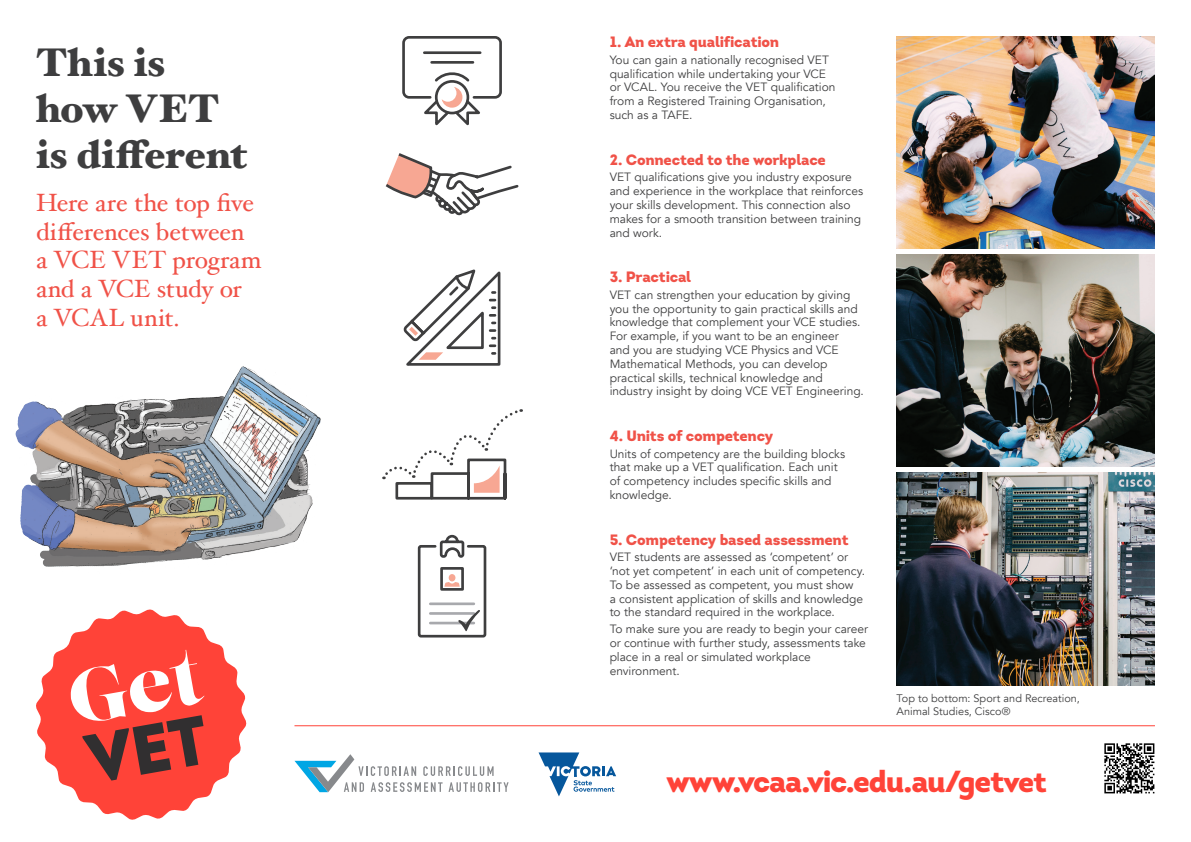
<style>
.page{position:relative;width:1191px;height:842px;background:#fff}
.page>*{position:absolute;margin:0;border:0;box-sizing:border-box;transform-origin:0 0}
.GV_Body{font:900 40px/46px "Hoefler Text";color:#3e3e3f}
.t1{font:900 30.4px "Intro";letter-spacing:-.04em;color:#ff4338}
.GV_Intro_text{font:25px/28.8px "Hoefler Text";letter-spacing:-.01em;color:#f05248}
.GV_Body-2{font:900 15px "Intro";letter-spacing:-.015em;color:#f05248}
.GV_Body-3{font:12px/13.8px "Avenir";letter-spacing:-.005em;color:#3e3e3f}
.GV_Body-4{font:10.9px/13.6px "Avenir";color:#3e3e3f}
.s1{font-size:29.3px}
</style>
<div class="page">
<img style="left:896px;top:473px;width:259px;height:212px">
<svg style="left:294px;top:754px;width:214px;height:38px"></svg>
<svg style="left:538px;top:752px;width:78px;height:44px"></svg>
<svg style="left:36px;top:609px;width:211px;height:211px;fill:#ff4338"></svg>
<img style="left:1104px;top:743px;width:51px;height:51px">
<hr style="left:294px;top:725px;width:861px;height:1px;background:#ff4338">
<svg style="left:403px;top:269px;width:98px;height:97px"></svg>
<div style="left:402px;top:36px;width:100px;height:63px;border:3px solid #3e3e3f;border-radius:6px"></div>
<svg style="left:419px;top:51px;width:66px;height:75px"></svg>
<svg style="left:385px;top:153px;width:134px;height:63px"></svg>
<svg style="left:383px;top:409px;width:139px;height:91px"></svg>
<hr style="left:430px;top:602px;width:44px;height:3px;background:#a8a9ad">
<hr style="left:430px;top:612px;width:44px;height:3px;background:#a8a9ad">
<hr style="left:430px;top:622px;width:44px;height:2px;background:#a8a9ad">
<div style="left:418px;top:545px;width:68px;height:92px;border:3px solid #3e3e3f;border-radius:2px"></div>
<svg style="left:438px;top:534px;width:27px;height:53px"></svg>
<div style="left:449px;top:574px;width:6px;height:7px;background:#f7a793;border-radius:50%"></div>
<div style="left:440px;top:567px;width:24px;height:24px;border:3px solid #3e3e3f"></div>
<svg style="left:458px;top:610px;width:22px;height:22px"></svg>
<img style="left:896px;top:254px;width:259px;height:213px">
<img style="left:896px;top:36px;width:259px;height:213px">
<img style="left:15px;top:366px;width:306px;height:201px">
<svg style="left:71px;top:650px;width:139px;height:134px;background:#ff5d54"></svg>
<p class="GV_Body" style="left:36px;top:39px;width:213px">This is how VET is different</p>
<p class="GV_Intro_text" style="left:36px;top:188px;width:227px">Here are the top five differences between a VCE VET program and a VCE study or<br>a VCAL unit.</p>
<p class="GV_Body-2" style="left:609px;top:32px;width:171px">1. An extra qualification</p>
<p class="GV_Body-3" style="left:609px;top:53px;width:227px">You can gain a nationally recognised VET qualification while undertaking your VCE or VCAL. You receive the VET qualification from a Registered Training Organisation, such as a TAFE.</p>
<p class="GV_Body-2" style="left:609px;top:150px;width:218px">2. Connected to the workplace</p>
<p class="GV_Body-3" style="left:609px;top:171px;width:255px">VET qualifications give you industry exposure and experience in the workplace that reinforces your skills development. This connection also makes for a smooth transition between training and work.</p>
<p class="GV_Body-2" style="left:609px;top:267px;width:83px">3. Practical</p>
<p class="GV_Body-3" style="left:609px;top:288px;width:256px">VET can strengthen your education by giving you the opportunity to gain practical skills and knowledge that complement your VCE studies.<br>For example, if you want to be an engineer<br>and you are studying VCE Physics and VCE Mathematical Methods, you can develop practical skills, technical knowledge and industry insight by doing VCE VET Engineering.</p>
<p class="GV_Body-2" style="left:609px;top:426px;width:165px">4. Units of competency</p>
<p class="GV_Body-3" style="left:609px;top:447px;width:237px">Units of competency are the building blocks that make up a VET qualification. Each unit of competency includes specific skills and knowledge.</p>
<p class="GV_Body-2" style="left:609px;top:529px;width:240px">5. Competency based assessment</p>
<p class="GV_Body-3" style="left:609px;top:550px;width:257px">VET students are assessed as ‘competent’ or ‘not yet competent’ in each unit of competency.<br>To be assessed as competent, you must show<br>a consistent application of skills and knowledge to the standard required in the workplace.</p>
<p class="GV_Body-3" style="left:609px;top:622px;width:260px">To make sure you are ready to begin your career or continue with further study, assessments take place in a real or simulated workplace environment.</p>
<p class="GV_Body-4" style="left:896px;top:691px;width:185px">Top to bottom: Sport and Recreation,<br>Animal Studies, Cisco®</p>
<p class="t1" style="left:666px;top:761px;width:382px">www.vcaa.vic.edu.au/get<span class="s1">vet</span></p>
</div>
